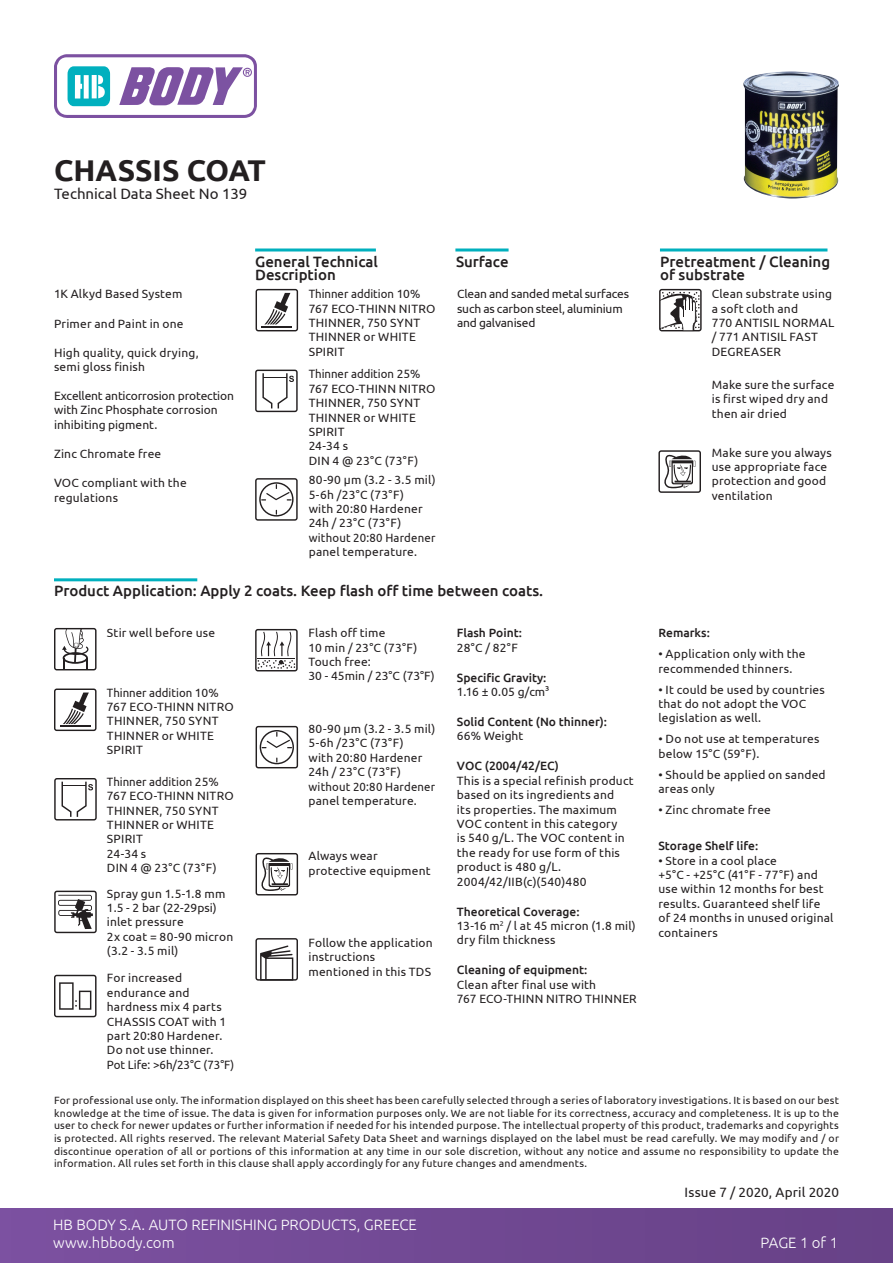
<style>
.page{position:relative;width:893px;height:1263px;background:#fff}
.page>*{position:absolute;margin:0;border:0;box-sizing:border-box;transform-origin:0 0}
.t1{font:700 30px "Ubuntu";color:#231f20}
.t2{font:500 15px/13.5px "Ubuntu";color:#231f20}
.t3{font:300 15px "Ubuntu";color:#fff}
.t4{font:15px "Ubuntu";color:#231f20}
.t5{font:13.5px "Ubuntu";letter-spacing:.01em;color:#231f20}
.t6{font:12px/14.4px "Ubuntu";letter-spacing:.015em;color:#231f20}
.t7{font:12px/14.4px "Ubuntu";letter-spacing:.015em;color:#231f20;scale:.95 1}
.t8{font:500 12px "Ubuntu";color:#231f20}
.t9{font:12px/14.4px "Ubuntu";letter-spacing:-.015em;color:#231f20}
.t10{font:12px "Ubuntu";letter-spacing:.015em;color:#231f20;scale:.96 1}
.t11{font:10.5px/12.6px "Ubuntu";letter-spacing:.02em;color:#231f20;text-align:justify}
</style>
<div class="page">
<div style="left:0;top:1209px;width:893px;height:54px;background:linear-gradient(to right,#7c51a0,#674187)"></div>
<svg style="left:659px;top:289px;width:43px;height:42px"></svg>
<svg style="left:658px;top:450px;width:43px;height:43px"></svg>
<svg style="left:54px;top:54px;width:203px;height:64px"></svg>
<hr style="left:255px;top:248px;width:121px;height:3px;background:#00b0be">
<hr style="left:54px;top:578px;width:143px;height:3px;background:#00b0be">
<hr style="left:455px;top:248px;width:54px;height:3px;background:#00b0be">
<hr style="left:660px;top:248px;width:167px;height:3px;background:#00b0be">
<svg style="left:256px;top:726px;width:42px;height:42px"></svg>
<svg style="left:256px;top:853px;width:42px;height:42px"></svg>
<svg style="left:255px;top:938px;width:43px;height:43px"></svg>
<svg style="left:54px;top:628px;width:43px;height:42px"></svg>
<svg style="left:54px;top:778px;width:43px;height:42px"></svg>
<svg style="left:255px;top:370px;width:43px;height:42px"></svg>
<svg style="left:54px;top:891px;width:43px;height:42px"></svg>
<svg style="left:255px;top:629px;width:43px;height:42px"></svg>
<svg style="left:54px;top:688px;width:43px;height:43px"></svg>
<svg style="left:256px;top:289px;width:42px;height:42px"></svg>
<svg style="left:54px;top:975px;width:43px;height:42px"></svg>
<img style="left:743px;top:71px;width:96px;height:128px">
<svg style="left:255px;top:478px;width:43px;height:43px"></svg>
<p class="t1" style="left:54px;top:152px;width:213px">CHASSIS COAT</p>
<p class="t4" style="left:54px;top:185px;width:195px">Technical Data Sheet No 139</p>
<p class="t6" style="left:54px;top:286px;width:130px">1K Alkyd Based System</p>
<p class="t6" style="left:54px;top:316px;width:131px">Primer and Paint in one</p>
<p class="t6" style="left:54px;top:345px;width:146px">High quality, quick drying,</p>
<p class="t6" style="left:54px;top:359px;width:93px">semi gloss finish</p>
<p class="t6" style="left:54px;top:388px;width:181px">Excellent anticorrosion protection with Zinc Phosphate corrosion inhibiting pigment.</p>
<p class="t6" style="left:54px;top:446px;width:109px">Zinc Chromate free</p>
<p class="t6" style="left:54px;top:475px;width:134px">VOC compliant with the regulations</p>
<p class="t2" style="left:255px;top:254px;width:124px">General Technical</p>
<p class="t2" style="left:255px;top:267px;width:82px">Description</p>
<p class="t7" style="left:309px;top:286px;width:119px">Thinner addition 10%</p>
<p class="t6" style="left:309px;top:301px;width:128px">767 ECO-THINN NITRO<br>THINNER, 750 SYNT<br>THINNER or WHITE<br>SPIRIT</p>
<p class="t7" style="left:309px;top:366px;width:135px">Thinner addition 25%<br>767 ECO-THINN NITRO<br>THINNER, 750 SYNT<br>THINNER or WHITE<br>SPIRIT</p>
<p class="t6" style="left:309px;top:438px;width:41px">24-34 s</p>
<p class="t6" style="left:309px;top:453px;width:111px">DIN 4 @ 23°C (73°F)</p>
<p class="t6" style="left:309px;top:472px;width:128px">80-90 μm (3.2 - 3.5 mil)</p>
<p class="t6" style="left:309px;top:487px;width:97px">5-6h /23°C (73°F)</p>
<p class="t6" style="left:309px;top:501px;width:115px">with 20:80 Hardener</p>
<p class="t6" style="left:309px;top:516px;width:128px">24h / 23°C (73°F) without 20:80 Hardener</p>
<p class="t6" style="left:309px;top:544px;width:110px">panel temperature.</p>
<p class="t2" style="left:456px;top:254px;width:54px">Surface</p>
<p class="t2" style="left:660px;top:254px;width:172px">Pretreatment / Cleaning of substrate</p>
<p class="t9" style="left:457px;top:286px;width:173px">Clean and sanded metal surfaces such as carbon steel, aluminium and galvanised</p>
<p class="t6" style="left:712px;top:286px;width:122px">Clean substrate using a soft cloth and</p>
<p class="t6" style="left:712px;top:315px;width:124px">770 ANTISIL NORMAL / 771 ANTISIL FAST<br>DEGREASER</p>
<p class="t6" style="left:712px;top:377px;width:124px">Make sure the surface is first wiped dry and then air dried</p>
<p class="t6" style="left:712px;top:445px;width:122px">Make sure you always use appropriate face protection and good ventilation</p>
<p class="t2" style="left:54px;top:584px;width:491px">Product Application: Apply 2 coats. Keep flash off time between coats.</p>
<p class="t6" style="left:107px;top:625px;width:110px">Stir well before use</p>
<p class="t7" style="left:107px;top:685px;width:119px">Thinner addition 10%</p>
<p class="t6" style="left:107px;top:699px;width:128px">767 ECO-THINN NITRO<br>THINNER, 750 SYNT<br>THINNER or WHITE<br>SPIRIT</p>
<p class="t7" style="left:107px;top:774px;width:135px">Thinner addition 25%<br>767 ECO-THINN NITRO<br>THINNER, 750 SYNT<br>THINNER or WHITE<br>SPIRIT</p>
<p class="t6" style="left:107px;top:846px;width:41px">24-34 s</p>
<p class="t6" style="left:107px;top:860px;width:111px">DIN 4 @ 23°C (73°F)</p>
<p class="t6" style="left:107px;top:886px;width:120px">Spray gun 1.5-1.8 mm</p>
<p class="t6" style="left:107px;top:900px;width:111px">1.5 - 2 bar (22-29psi)</p>
<p class="t6" style="left:107px;top:915px;width:78px">inlet pressure</p>
<p class="t6" style="left:107px;top:929px;width:128px">2x coat = 80-90 micron</p>
<p class="t6" style="left:107px;top:943px;width:73px">(3.2 - 3.5 mil)</p>
<p class="t6" style="left:107px;top:970px;width:121px">For increased endurance and hardness mix 4 parts<br>CHASSIS COAT with 1 part 20:80 Hardener.<br>Do not use thinner.</p>
<p class="t10" style="left:107px;top:1057px;width:134px">Pot Life: &gt;6h/23°C (73°F)</p>
<p class="t6" style="left:308px;top:625px;width:78px">Flash off time</p>
<p class="t6" style="left:308px;top:640px;width:110px">10 min / 23°C (73°F)</p>
<p class="t6" style="left:308px;top:654px;width:64px">Touch free:</p>
<p class="t6" style="left:308px;top:669px;width:128px">30 - 45min / 23°C (73°F)</p>
<p class="t6" style="left:308px;top:721px;width:128px">80-90 μm (3.2 - 3.5 mil)</p>
<p class="t6" style="left:308px;top:735px;width:115px">5-6h /23°C (73°F) with 20:80 Hardener</p>
<p class="t6" style="left:308px;top:764px;width:128px">24h / 23°C (73°F) without 20:80 Hardener panel temperature.</p>
<p class="t6" style="left:308px;top:849px;width:124px">Always wear protective equipment</p>
<p class="t6" style="left:308px;top:935px;width:126px">Follow the application instructions mentioned in this TDS</p>
<p class="t8" style="left:457px;top:625px;width:67px">Flash Point:</p>
<p class="t6" style="left:457px;top:640px;width:62px">28°C / 82°F</p>
<p class="t8" style="left:457px;top:670px;width:91px">Specific Gravity:</p>
<p class="t6" style="left:457px;top:684px;width:94px">1.16 ± 0.05 g/cm3</p>
<p class="t8" style="left:457px;top:714px;width:152px">Solid Content (No thinner):</p>
<p class="t6" style="left:457px;top:729px;width:68px">66% Weight</p>
<p class="t8" style="left:457px;top:759px;width:103px">VOC (2004/42/EC)</p>
<p class="t6" style="left:457px;top:773px;width:178px">This is a special refinish product based on its ingredients and<br>its properties. The maximum<br>VOC content in this category<br>is 540 g/L. The VOC content in the ready for use form of this product is 480 g/L.</p>
<p class="t6" style="left:457px;top:874px;width:131px">2004/42/IIB(c)(540)480</p>
<p class="t8" style="left:457px;top:904px;width:124px">Theoretical Coverage:</p>
<p class="t6" style="left:457px;top:918px;width:180px">13-16 m<sup>2</sup> / l at 45 micron (1.8 mil)</p>
<p class="t6" style="left:457px;top:933px;width:100px">dry film thickness</p>
<p class="t8" style="left:457px;top:963px;width:132px">Cleaning of equipment:</p>
<p class="t6" style="left:457px;top:977px;width:141px">Clean after final use with</p>
<p class="t6" style="left:457px;top:991px;width:181px">767 ECO-THINN NITRO THINNER</p>
<p class="t8" style="left:658px;top:625px;width:53px">Remarks:</p>
<p class="t6" style="left:658px;top:646px;width:149px">• Application only with the recommended thinners.</p>
<p class="t6" style="left:658px;top:682px;width:168px">• It could be used by countries that do not adopt the VOC legislation as well.</p>
<p class="t6" style="left:658px;top:732px;width:163px">• Do not use at temperatures below 15°C (59°F).</p>
<p class="t6" style="left:658px;top:767px;width:169px">• Should be applied on sanded areas only</p>
<p class="t6" style="left:658px;top:802px;width:114px">• Zinc chromate free</p>
<p class="t8" style="left:658px;top:838px;width:101px">Storage Shelf life:</p>
<p class="t6" style="left:658px;top:853px;width:120px">• Store in a cool place</p>
<p class="t6" style="left:658px;top:867px;width:177px">+5°C - +25°C (41°F - 77°F) and use within 12 months for best results. Guaranteed shelf life of 24 months in unused original containers</p>
<p class="t11" style="left:54px;top:1094px;width:786px">For professional use only. The information displayed on this sheet has been carefully selected through a series of laboratory investigations. It is based on our best knowledge at the time of issue. The data is given for information purposes only. We are not liable for its correctness, accuracy and completeness. It is up to the user to check for newer updates or further information if needed for his intended purpose. The intellectual property of this product, trademarks and copyrights is protected. All rights reserved. The relevant Material Safety Data Sheet and warnings displayed on the label must be read carefully. We may modify and / or discontinue operation of all or portions of this information at any time in our sole discretion, without any notice and assume no responsibility to update the information. All rules set forth in this clause shall apply accordingly for any future changes and amendments.</p>
<p class="t5" style="left:685px;top:1184px;width:156px">Issue 7 / 2020, April 2020</p>
<p class="t3" style="left:53px;top:1216px;width:365px">HB BODY S.A. AUTO REFINISHING PRODUCTS, GREECE</p>
<p class="t3" style="left:53px;top:1234px;width:123px">www.hbbody.com</p>
<p class="t3" style="left:761px;top:1234px;width:79px">PAGE 1 of 1</p>
</div>
